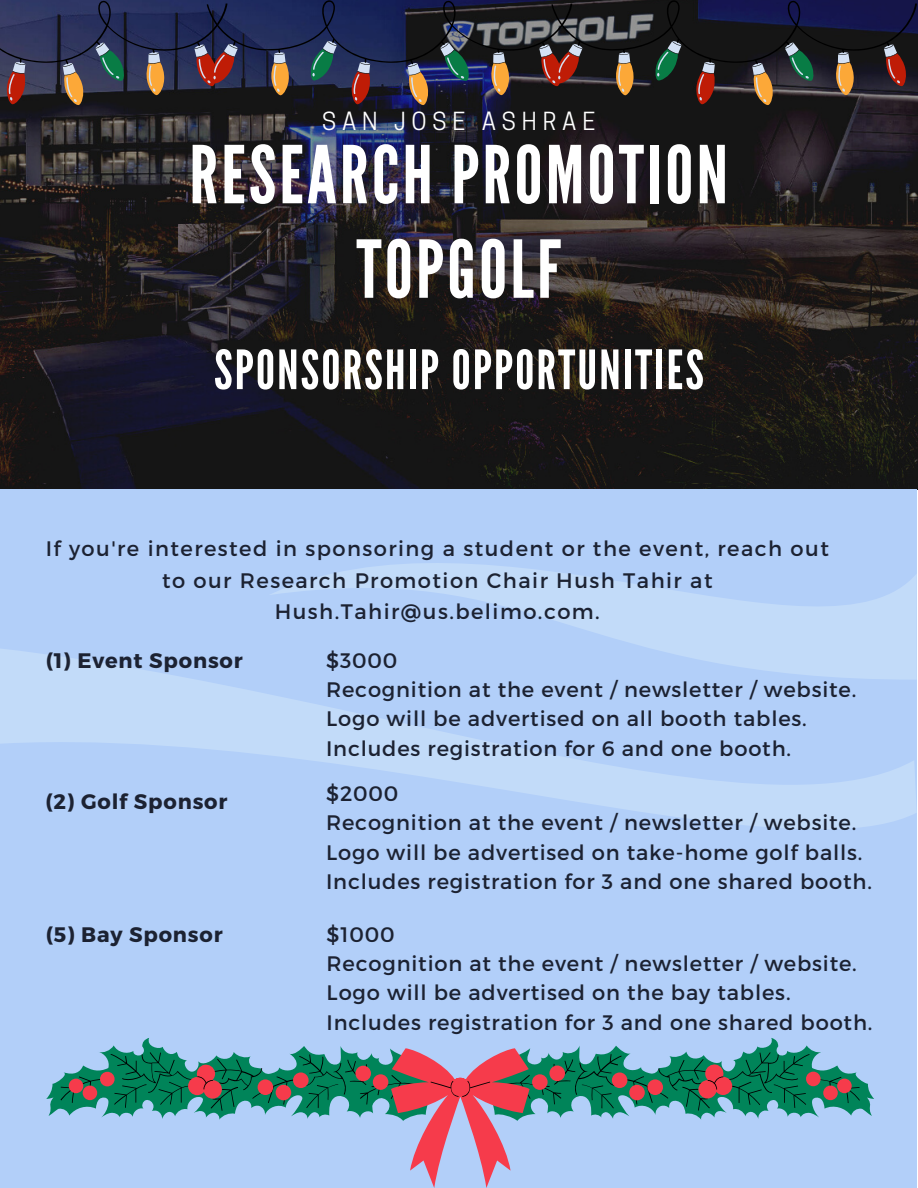
<style>
.page{position:relative;width:918px;height:1188px;background:#fff}
.page>*{position:absolute;margin:0;border:0;box-sizing:border-box;transform-origin:0 0}
.t1{font:79.5px "League Gothic";letter-spacing:.04em;color:#fff}
.t2{font:54px "League Gothic";letter-spacing:.04em;color:#fff}
.t3{font:23.4px "Cooper Hewitt";letter-spacing:.25em;color:#fff}
.t4{font:21px "Montserrat";letter-spacing:.04em;color:#1c2232}
.t5{font:21px/31.5px "Montserrat";letter-spacing:.07em;color:#1c2232;text-align:center}
.t6{font:700 21px "Montserrat";letter-spacing:.04em;color:#1c2232}
</style>
<div class="page">
<img style="left:0;top:0;width:918px;height:489px">
<svg style="left:0;top:0;width:917px;height:106px;background:#32303f"></svg>
<div style="left:0;top:489px;width:917px;height:699px;background:#b2cff9"></div>
<svg style="left:0;top:563px;width:917px;height:266px"></svg>
<svg style="left:46px;top:1038px;width:828px;height:78px"></svg>
<svg style="left:60px;top:1052px;width:800px;height:59px"></svg>
<svg style="left:69px;top:1048px;width:783px;height:140px"></svg>
<svg style="left:197px;top:1076px;width:526px;height:21px;background:#665d4e"></svg>
<p class="t3" style="left:322px;top:112px;width:275px">SAN JOSE ASHRAE</p>
<p class="t1" style="left:189px;top:129px;width:540px">RESEARCH PROMOTION</p>
<p class="t1" style="left:356px;top:223px;width:206px">TOPGOLF</p>
<p class="t2" style="left:214px;top:339px;width:491px">SPONSORSHIP OPPORTUNITIES</p>
<p class="t5" style="left:46px;top:532px;width:785px">If you're interested in sponsoring a student or the event, reach out to our Research Promotion Chair Hush Tahir at<br>Hush.Tahir@us.belimo.com.</p>
<p class="t6" style="left:46px;top:647px;width:199px">(1) Event Sponsor</p>
<p class="t4" style="left:326px;top:647px;width:73px">$3000</p>
<p class="t4" style="left:326px;top:676px;width:532px">Recognition at the event / newsletter / website.</p>
<p class="t4" style="left:326px;top:705px;width:482px">Logo will be advertised on all booth tables.</p>
<p class="t4" style="left:326px;top:735px;width:467px">Includes registration for 6 and one booth.</p>
<p class="t6" style="left:45px;top:788px;width:183px">(2) Golf Sponsor</p>
<p class="t4" style="left:326px;top:780px;width:74px">$2000</p>
<p class="t4" style="left:326px;top:809px;width:532px">Recognition at the event / newsletter / website.</p>
<p class="t4" style="left:326px;top:838px;width:538px">Logo will be advertised on take-home golf balls.</p>
<p class="t4" style="left:326px;top:868px;width:547px">Includes registration for 3 and one shared booth.</p>
<p class="t6" style="left:46px;top:921px;width:179px">(5) Bay Sponsor</p>
<p class="t4" style="left:327px;top:921px;width:70px">$1000</p>
<p class="t4" style="left:327px;top:950px;width:532px">Recognition at the event / newsletter / website.</p>
<p class="t4" style="left:327px;top:979px;width:465px">Logo will be advertised on the bay tables.</p>
<p class="t4" style="left:327px;top:1009px;width:547px">Includes registration for 3 and one shared booth.</p>
</div>
